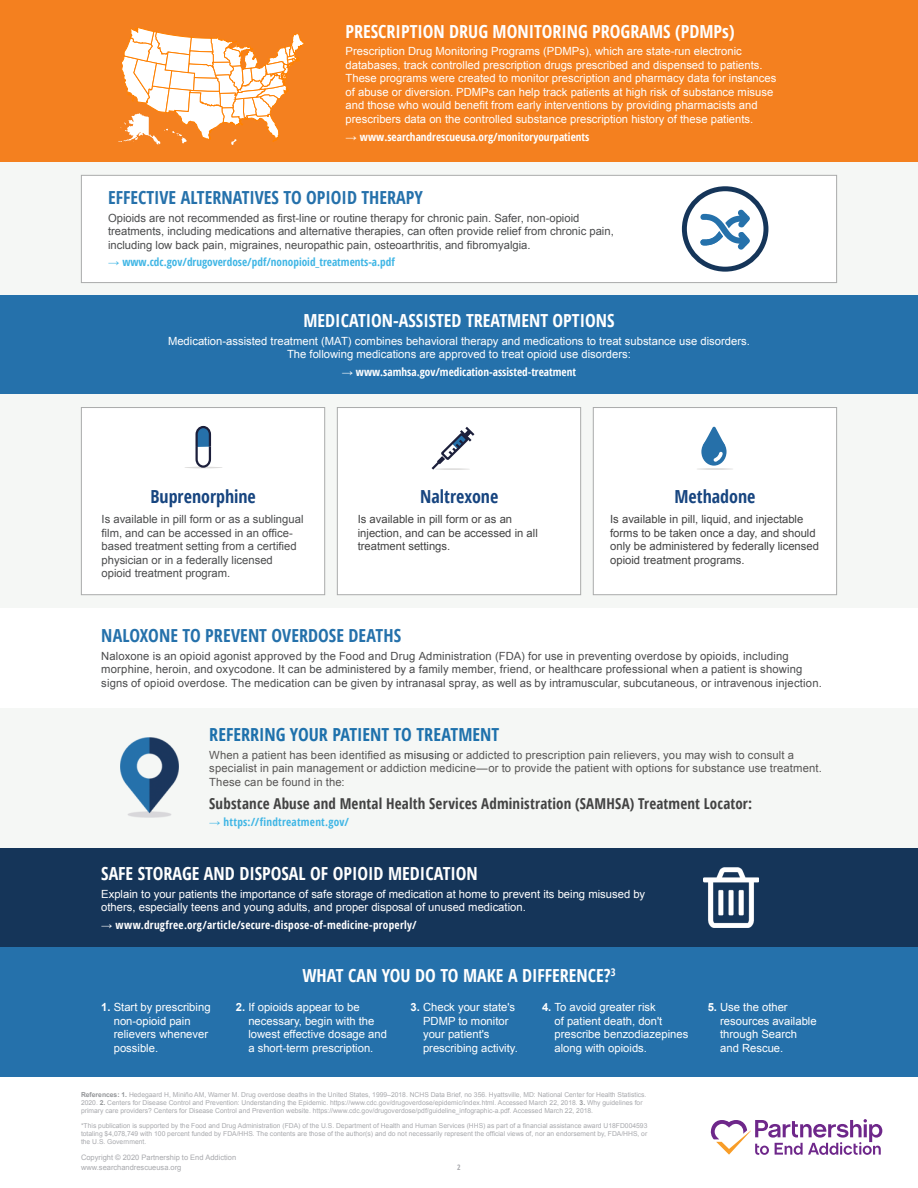
<style>
.page{position:relative;width:918px;height:1188px;background:#fff}
.page>*{position:absolute;margin:0;border:0;box-sizing:border-box;transform-origin:0 0}
.Reference{font:700 condensed 18px "Open Sans";color:#fff}
.t1{font:700 condensed 18px "Open Sans";color:#2571ab}
.Subheader{font:700 condensed 18px "Open Sans";color:#174580}
.t2{font:700 condensed 18px "Open Sans";color:#1e71ac}
.Reference-2{font:700 condensed 15px "Open Sans";letter-spacing:.01em;color:#434343}
.Reference-3{font:11.25px/13.5px "Arial";color:#fff}
.Subheader-2{font:11.25px/13.5px "Arial";color:#fff}
.Subheader-3{font:11.25px/13.5px "Arial";color:#4b4c4d}
.Reference-4{font:11.25px/13.5px "Arial";letter-spacing:.015em;color:#4b4c4d}
.Reference-5{font:11.25px/13.5px "Arial";letter-spacing:.015em;color:#585655}
.Subheader-4{font:11.25px/13.5px "Arial";color:#434343}
.Reference-6{font:700 condensed 11.25px "Open Sans";letter-spacing:.02em;color:#fff}
.Subheader-5{font:700 condensed 11.25px "Open Sans";color:#40b6e5}
.Subheader-6{font:700 condensed 11.25px "Open Sans";color:#fff}
.Reference-7{font:700 condensed 11.25px "Open Sans";color:#fff}
.Reference-8{font:700 condensed 11.25px "Open Sans";letter-spacing:.02em;color:#40b6e5}
.t3{font:7.5px/10.5px "Arial";color:#a8a9ad}
.t4{font:700 condensed 7.5px "Open Sans";color:#a8a9ad}
.t5{font:6.75px/8.1px "Arial";color:#a8a9ad;text-align:justify}
.s1{font-family:"Arial";font-stretch:normal}
.s2{color:#434343}
.s3{font-family:"Arial";font-weight:400;font-stretch:normal}
.s4{font-weight:700}
.s5{font-weight:700;color:#939598}
</style>
<div class="page">
<svg style="left:711px;top:1119px;width:171px;height:36px"></svg>
<div style="left:0;top:162px;width:918px;height:133px;background:#f5f7f5"></div>
<div style="left:0;top:295px;width:918px;height:99px;background:#2571ab"></div>
<div style="left:0;top:947px;width:918px;height:130px;background:#2571ab"></div>
<div style="left:0;top:0;width:918px;height:162px;background:#f4801f"></div>
<div style="left:0;top:848px;width:918px;height:99px;background:#153559"></div>
<div style="left:0;top:394px;width:918px;height:214px;background:#f5f7f5"></div>
<div style="left:0;top:707px;width:918px;height:141px;background:#f5f7f5"></div>
<div style="left:81px;top:175px;width:756px;height:108px;background:#fff;border:1px solid #aaabab"></div>
<div style="left:81px;top:407px;width:244px;height:188px;background:#fff;border:1px solid #aaabab"></div>
<div style="left:337px;top:407px;width:244px;height:188px;background:#fff;border:1px solid #aaabab"></div>
<div style="left:593px;top:407px;width:244px;height:188px;background:#fff;border:1px solid #aaabab"></div>
<img style="left:121px;top:738px;width:57px;height:79px">
<svg style="left:700px;top:210px;width:50px;height:40px"></svg>
<div style="left:682px;top:186px;width:86px;height:86px;border:5px solid #153559;border-radius:50%"></div>
<hr style="left:184px;top:467px;width:39px;height:1px;background:#dddcdb;border-radius:50%">
<svg style="left:194px;top:426px;width:18px;height:43px"></svg>
<svg style="left:432px;top:427px;width:43px;height:43px"></svg>
<hr style="left:435px;top:468px;width:35px;height:2px;background:#dddcdb;border-radius:50%">
<hr style="left:696px;top:468px;width:37px;height:2px;background:#dddcdb;border-radius:50%">
<svg style="left:701px;top:438px;width:26px;height:28px"></svg>
<svg style="left:703px;top:426px;width:22px;height:38px"></svg>
<img style="left:703px;top:867px;width:55px;height:61px">
<svg style="left:118px;top:27px;width:186px;height:118px"></svg>
<p class="Reference" style="left:346px;top:18px;width:391px">PRESCRIPTION DRUG MONITORING PROGRAMS (PDMPs)</p>
<p class="Subheader-2" style="left:346px;top:45px;width:432px">Prescription Drug Monitoring Programs (PDMPs), which are state-run electronic databases, track controlled prescription drugs prescribed and dispensed to patients.<br>These programs were created to monitor prescription and pharmacy data for instances of abuse or diversion. PDMPs can help track patients at high risk of substance misuse and those who would benefit from early interventions by providing pharmacists and prescribers data on the controlled substance prescription history of these patients.</p>
<p class="Subheader-6" style="left:346px;top:129px;width:245px"><span class="s1">→</span> www.searchandrescueusa.org/monitoryourpatients</p>
<p class="t1" style="left:108px;top:185px;width:316px">EFFECTIVE ALTERNATIVES TO OPIOID THERAPY</p>
<p class="Subheader-3" style="left:108px;top:211px;width:507px">Opioids are not recommended as first-line or routine therapy for chronic pain. Safer, non-opioid treatments, including medications and alternative therapies, can often provide relief from chronic pain, including low back pain, migraines, neuropathic pain, osteoarthritis, and fibromyalgia.</p>
<p class="Subheader-5" style="left:108px;top:255px;width:288px"><span class="s1">→</span> www.cdc.gov/drugoverdose/pdf/nonopioid_treatments-a.pdf</p>
<p class="Reference" style="left:303px;top:308px;width:313px">MEDICATION-ASSISTED TREATMENT OPTIONS</p>
<p class="Reference-3" style="left:168px;top:334px;width:583px;text-align:center">Medication-assisted treatment (MAT) combines behavioral therapy and medications to treat substance use disorders.<br>The following medications are approved to treat opioid use disorders:</p>
<p class="Reference-7" style="left:342px;top:364px;width:236px"><span class="s1">→</span> www.samhsa.gov/medication-assisted-treatment</p>
<p class="Subheader" style="left:150px;top:484px;width:107px">Buprenorphine</p>
<p class="Subheader-3" style="left:102px;top:513px;width:203px">Is available in pill form or as a sublingual film, and can be accessed in an office&shy;based treatment setting from a certified physician or in a federally licensed opioid treatment program.</p>
<p class="Subheader" style="left:420px;top:484px;width:80px">Naltrexone</p>
<p class="Subheader-4" style="left:358px;top:513px;width:182px">Is available in pill form or as an injection, and can be accessed in all treatment settings.</p>
<p class="Subheader" style="left:674px;top:484px;width:82px">Methadone</p>
<p class="Subheader-4" style="left:610px;top:513px;width:210px">Is available in pill, liquid, and injectable forms to be taken once a day, and should only be administered by federally licensed opioid treatment programs.</p>
<p class="t1" style="left:101px;top:623px;width:302px">NALOXONE TO PREVENT OVERDOSE DEATHS</p>
<p class="Reference-4" style="left:101px;top:649px;width:722px">Naloxone is an opioid agonist approved by the Food and Drug Administration (FDA) for use in preventing overdose by opioids, including morphine, heroin, and oxycodone. It can be administered by a family member, friend, or healthcare professional when a patient is showing signs of opioid overdose. The medication can be given by intranasal spray, as well as by intramuscular, subcutaneous, or intravenous injection.</p>
<p class="t2" style="left:209px;top:722px;width:292px">REFERRING YOUR PATIENT TO TREATMENT</p>
<p class="Reference-5" style="left:209px;top:748px;width:614px">When a patient has been identified as <span class="s2">misusing</span> or addicted to prescription pain relievers, you may wish to consult a specialist in pain management or addiction medicine—or to provide the patient with options for substance use treatment.<br>These can be found in the:</p>
<p class="Reference-2" style="left:209px;top:793px;width:545px">Substance Abuse and Mental Health Services Administration (SAMHSA) Treatment Locator:</p>
<p class="Reference-8" style="left:209px;top:815px;width:141px"><span class="s3">→</span> https://findtreatment.gov/</p>
<p class="Reference" style="left:101px;top:861px;width:378px">SAFE STORAGE AND DISPOSAL OF OPIOID MEDICATION</p>
<p class="Reference-3" style="left:101px;top:887px;width:546px">Explain to your patients the importance of safe storage of medication at home to prevent its being misused by others, especially teens and young adults, and proper disposal of unused medication.</p>
<p class="Reference-6" style="left:101px;top:917px;width:317px"><span class="s3">→</span> www.drugfree.org/article/secure-dispose-of-medicine-properly/</p>
<p class="Reference" style="left:302px;top:963px;width:315px">WHAT CAN YOU DO TO MAKE A DIFFERENCE?<sup>3</sup></p>
<p class="Reference-3" style="left:114px;top:1000px;width:98px;text-indent:-13px"><span class="s4">1.</span> Start by prescribing non-opioid pain relievers whenever possible.</p>
<p class="Reference-3" style="left:248px;top:1000px;width:140px;text-indent:-13px"><span class="s4">2.</span> If opioids appear to be necessary, begin with the lowest effective dosage and a short-term prescription.</p>
<p class="Reference-3" style="left:423px;top:1000px;width:96px;text-indent:-13px"><span class="s4">3.</span> Check your state's<br>PDMP to monitor your patient's prescribing activity.</p>
<p class="Reference-3" style="left:555px;top:1000px;width:135px;text-indent:-13px"><span class="s4">4.</span> To avoid greater risk<br>of patient death, don't prescribe benzodiazepines along with opioids.</p>
<p class="Reference-3" style="left:720px;top:1000px;width:98px;text-indent:-13px"><span class="s4">5.</span> Use the other resources available through Search and Rescue.</p>
<p class="t5" style="left:81px;top:1090px;width:567px;text-align:left"><span class="s5">References: 1.</span> Hedegaard H, Miniño AM, Warner M. Drug overdose deaths in the United States, 1999–2018. NCHS Data Brief, no 356. Hyattsville, MD: National Center for Health Statistics.<br>2020. <span class="s5">2.</span> Centers for Disease Control and Prevention: Understanding the Epidemic. https://www.cdc.gov/drugoverdose/epidemic/index.html. Accessed March 22, 2018. <span class="s5">3.</span> Why guidelines for primary care providers? Centers for Disease Control and Prevention website. https://www.cdc.gov/drugoverdose/pdf/guideline_infographic-a.pdf. Accessed March 22, 2018.</p>
<p class="t5" style="left:81px;top:1121px;width:568px">*This publication is supported by the Food and Drug Administration (FDA) of the U.S. Department of Health and Human Services (HHS) as part of a financial assistance award U18FD004593 totaling $4,078,749 with 100 percent funded by FDA/HHS. The contents are those of the author(s) and do not necessarily represent the official views of, nor an endorsement by, FDA/HHS, or the U.S. Government.</p>
<p class="t3" style="left:81px;top:1152px;width:157px">Copyright © 2020 Partnership to End Addiction www.searchandrescueusa.org</p>
<p class="t4" style="left:457px;top:1162px;width:5px">2</p>
</div>
